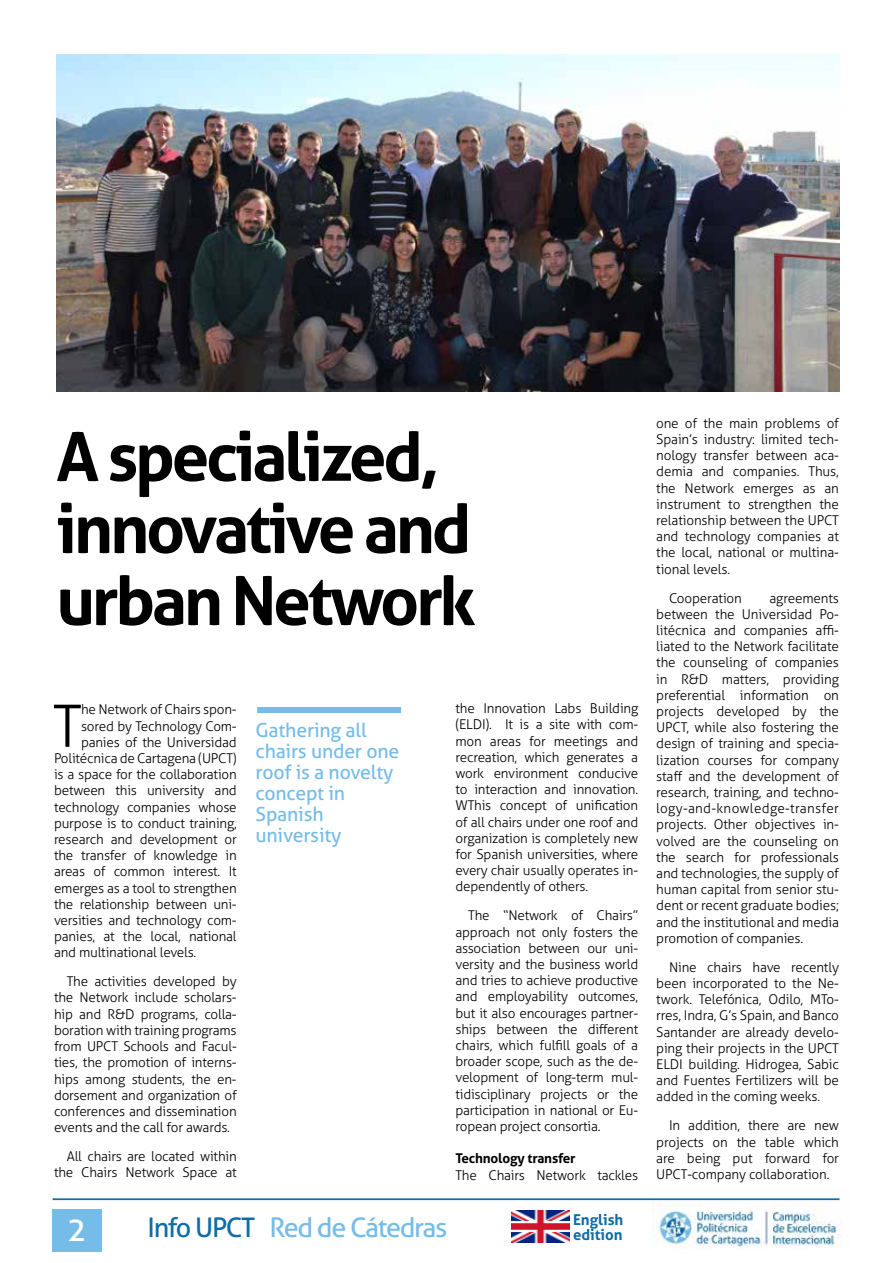
<style>
.page{position:relative;width:893px;height:1263px;background:#fff}
.page>*{position:absolute;margin:0;border:0;box-sizing:border-box;transform-origin:0 0}
.t1{font:700 67.5px/72px "Aller";letter-spacing:-.05em;color:#000}
.t2{font:300 58.5px "Aller";color:#000}
.t3{font:33px "Aller";color:#fff}
.t4{font:27px "Aller";letter-spacing:-.05em;color:#75bce8}
.t5{font:19.5px/21px "Aller";letter-spacing:-.01em;color:#75bce8}
.t6{font:700 15px/15px "Aller";color:#0f6ca5}
.t7{font:300 13.5px/16.2px "Aller";letter-spacing:-.015em;color:#000;text-align:justify}
.t8{font:700 13.5px "Aller";letter-spacing:-.015em;color:#000}
.s1{color:#0f6ca5}
</style>
<div class="page">
<div style="left:53px;top:1209px;width:49px;height:42px;background:#75bce8"></div>
<img style="left:652px;top:1198px;width:190px;height:50px">
<div style="left:53px;top:1198px;width:786px;height:2px;border:1px solid #0f6ca5"></div>
<img style="left:56px;top:55px;width:784px;height:337px">
<div style="left:257px;top:707px;width:144px;height:6px;background:#75bce8"></div>
<img style="left:511px;top:1211px;width:58px;height:31px">
<h1 class="t1" style="left:56px;top:420px;width:421px">A specialized, innovative and urban Network</h1>
<h2 class="t2" style="left:53px;top:691px;width:30px">T</h2>
<p class="t7" style="left:81px;top:701px;width:157px">he Network of Chairs spon-</p>
<p class="t7" style="left:81px;top:718px;width:157px">sored by Technology Com-</p>
<p class="t7" style="left:81px;top:734px;width:157px">panies of the Universidad</p>
<p class="t7" style="left:54px;top:750px;width:184px">Politécnica de Cartagena (UPCT)</p>
<p class="t7" style="left:54px;top:766px;width:184px">is a space for the collaboration</p>
<p class="t7" style="left:54px;top:782px;width:184px">between this university and</p>
<p class="t7" style="left:54px;top:799px;width:184px">technology companies whose</p>
<p class="t7" style="left:54px;top:815px;width:184px">purpose is to conduct training,</p>
<p class="t7" style="left:54px;top:831px;width:184px">research and development or</p>
<p class="t7" style="left:54px;top:847px;width:184px">the transfer of knowledge in</p>
<p class="t7" style="left:54px;top:863px;width:184px">areas of common interest. It</p>
<p class="t7" style="left:54px;top:880px;width:184px">emerges as a tool to strengthen</p>
<p class="t7" style="left:54px;top:896px;width:184px">the relationship between uni-</p>
<p class="t7" style="left:54px;top:912px;width:184px">versities and technology com-</p>
<p class="t7" style="left:54px;top:928px;width:184px">panies, at the local, national</p>
<p class="t7" style="left:54px;top:944px;width:144px">and multinational levels.</p>
<p class="t7" style="left:54px;top:973px;width:184px;text-indent:13px">The activities developed by the Network include scholars&shy;hip and R&amp;D programs, colla&shy;boration with training programs from UPCT Schools and Facul&shy;ties, the promotion of interns&shy;hips among students, the en&shy;dorsement and organization of conferences and dissemination events and the call for awards.</p>
<p class="t7" style="left:54px;top:1148px;width:184px;text-align:right">All chairs are located within the Chairs Network Space at</p>
<h3 class="t5" style="left:256px;top:719px;width:145px">Gathering all chairs under one roof is a novelty concept in<br>Spanish university</h3>
<p class="t7" style="left:455px;top:700px;width:184px">the Innovation Labs Building (ELDI). It is a site with com&shy;mon areas for meetings and recreation, which generates a work environment conducive to interaction and innovation.<br>WThis concept of unification of all chairs under one roof and organization is completely new for Spanish universities, where every chair usually operates in&shy;dependently of others.</p>
<p class="t7" style="left:455px;top:907px;width:184px;text-indent:13px">The “Network of Chairs” approach not only fosters the association between our uni&shy;versity and the business world and tries to achieve productive and employability outcomes, but it also encourages partner&shy;ships between the different chairs, which fulfill goals of a broader scope, such as the de&shy;velopment of long-term mul&shy;tidisciplinary projects or the participation in national or Eu&shy;ropean project consortia.</p>
<p class="t8" style="left:455px;top:1150px;width:122px">Technology transfer</p>
<p class="t7" style="left:455px;top:1167px;width:184px">The Chairs Network tackles</p>
<h3 class="t3" style="left:67px;top:1209px;width:21px">2</h3>
<h3 class="t4" style="left:148px;top:1210px;width:301px"><span class="s1">Info UPCT</span> Red de Cátedras</h3>
<p class="t6" style="left:573px;top:1212px;width:52px">English edition</p>
<p class="t7" style="left:656px;top:415px;width:184px">one of the main problems of Spain’s industry: limited tech&shy;nology transfer between aca&shy;demia and companies. Thus, the Network emerges as an instrument to strengthen the relationship between the UPCT and technology companies at the local, national or multina&shy;tional levels.</p>
<p class="t7" style="left:669px;top:590px;width:74px">Cooperation</p>
<p class="t7" style="left:656px;top:590px;width:184px;text-indent:113px">agreements between the Universidad Po&shy;litécnica and companies affi&shy;liated to the Network facilitate the counseling of companies in R&amp;D matters, providing preferential information on projects developed by the UPCT, while also fostering the design of training and specia&shy;lization courses for company staff and the development of research, training, and techno&shy;logy-and-knowledge-transfer projects. Other objectives in&shy;volved are the counseling on the search for professionals and technologies, the supply of human capital from senior stu&shy;dent or recent graduate bodies; and the institutional and media promotion of companies.</p>
<p class="t7" style="left:656px;top:959px;width:184px;text-indent:13px">Nine chairs have recently been incorporated to the Ne&shy;twork. Telefónica, Odilo, MTo&shy;rres, Indra, G’s Spain, and Banco Santander are already develo&shy;ping their projects in the UPCT ELDI building. Hidrogea, Sabic and Fuentes Fertilizers will be added in the coming weeks.</p>
<p class="t7" style="left:656px;top:1117px;width:184px;text-indent:13px">In addition, there are new projects on the table which are being put forward for UPCT-company collaboration.</p>
</div>
